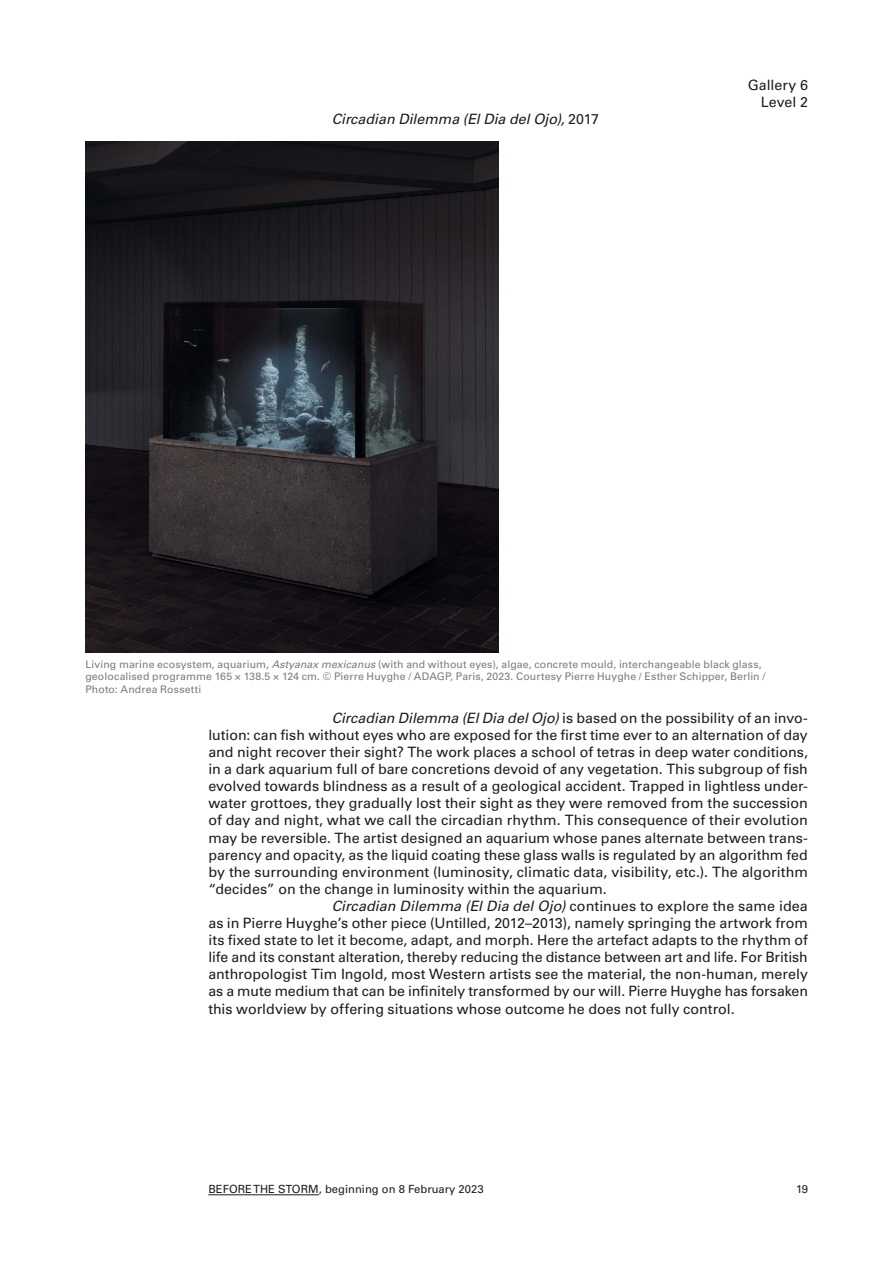
<style>
.page{position:relative;width:893px;height:1263px;background:#fff}
.page>*{position:absolute;margin:0;border:0;box-sizing:border-box;transform-origin:0 0}
.t1{font:14.25px/17.1px "Univers LT Std";color:#1d1d1b;text-align:right}
.t2{font:italic 14.25px "Univers LT Std";color:#1d1d1b}
.t3{font:11.25px "Univers LT Std";color:#1d1d1b}
.t4{font:10.5px/12.6px "Univers LT Std";letter-spacing:.01em;color:#7c7b7b}
.s1{font-style:normal}
.s2{font-style:italic}
</style>
<div class="page">
<img style="left:85px;top:141px;width:414px;height:512px">
<hr style="left:208px;top:1194px;width:111px;height:1px;background:#1d1d1b">
<p class="t2" style="left:332px;top:111px;width:269px">Circadian Dilemma (El Dia del Ojo), <span class="s1">2017</span></p>
<p class="t1" style="left:748px;top:76px;width:62px">Gallery 6<br>Level 2</p>
<p class="t4" style="left:85px;top:658px;width:681px">Living marine ecosystem, aquarium, <span class="s2">Astyanax mexicanus</span> (with and without eyes), algae, concrete mould, interchangeable black glass, geolocalised programme 165 × 138.5 × 124 cm. © Pierre Huyghe / ADAGP, Paris, 2023. Courtesy Pierre Huyghe / Esther Schipper, Berlin /<br>Photo: Andrea Rossetti</p>
<p class="t1" style="left:332px;top:709px;width:478px"><span class="s2">Circadian Dilemma (El Dia del Ojo)</span> is based on the possibility of an invo-</p>
<p class="t1" style="left:208px;top:726px;width:601px">lution: can fish without eyes who are exposed for the first time ever to an alternation of day</p>
<p class="t1" style="left:208px;top:743px;width:601px">and night recover their sight? The work places a school of tetras in deep water conditions,</p>
<p class="t1" style="left:208px;top:760px;width:601px">in a dark aquarium full of bare concretions devoid of any vegetation. This subgroup of fish</p>
<p class="t1" style="left:208px;top:778px;width:601px">evolved towards blindness as a result of a geological accident. Trapped in lightless under-</p>
<p class="t1" style="left:208px;top:795px;width:601px">water grottoes, they gradually lost their sight as they were removed from the succession</p>
<p class="t1" style="left:208px;top:812px;width:601px">of day and night, what we call the circadian rhythm. This consequence of their evolution</p>
<p class="t1" style="left:208px;top:829px;width:601px">may be reversible. The artist designed an aquarium whose panes alternate between trans-</p>
<p class="t1" style="left:208px;top:846px;width:601px">parency and opacity, as the liquid coating these glass walls is regulated by an algorithm fed</p>
<p class="t1" style="left:208px;top:863px;width:601px">by the surrounding environment (luminosity, climatic data, visibility, etc.). The algorithm</p>
<p class="t1" style="left:208px;top:880px;width:400px">“decides” on the change in luminosity within the aquarium.</p>
<p class="t2" style="left:332px;top:897px;width:478px">Circadian Dilemma (El Dia del Ojo) <span class="s1">continues to explore the same idea</span></p>
<p class="t1" style="left:208px;top:914px;width:601px">as in Pierre Huyghe’s other piece (Untilled, 2012–2013), namely springing the artwork from</p>
<p class="t1" style="left:208px;top:931px;width:601px">its fixed state to let it become, adapt, and morph. Here the artefact adapts to the rhythm of</p>
<p class="t1" style="left:208px;top:949px;width:601px">life and its constant alteration, thereby reducing the distance between art and life. For British</p>
<p class="t1" style="left:208px;top:966px;width:601px">anthropologist Tim Ingold, most Western artists see the material, the non-human, merely</p>
<p class="t1" style="left:208px;top:983px;width:601px">as a mute medium that can be infinitely transformed by our will. Pierre Huyghe has forsaken</p>
<p class="t1" style="left:208px;top:1000px;width:528px">this worldview by offering situations whose outcome he does not fully control.</p>
<p class="t3" style="left:208px;top:1182px;width:277px">BEFORE THE STORM, beginning on 8 February 2023</p>
<p class="t3" style="left:796px;top:1182px;width:13px">19</p>
</div>
